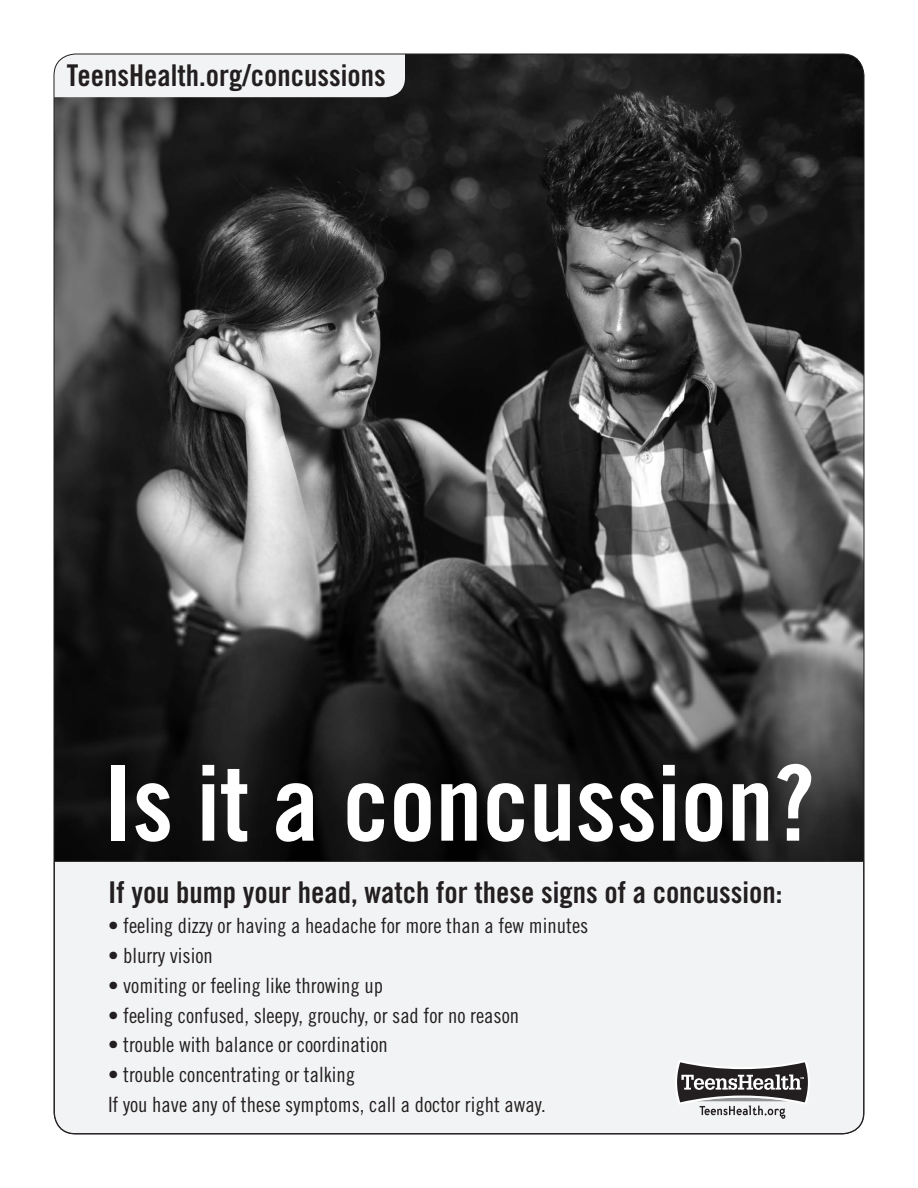
<style>
.page{position:relative;width:918px;height:1188px;background:#fff}
.page>*{position:absolute;margin:0;border:0;box-sizing:border-box;transform-origin:0 0}
.t1{font:105px "Trade Gothic LT Std Bd Cn 20";color:#fff}
.t2{font:30px "Trade Gothic LT Std Bd Cn 20";color:#231f20}
.t3{font:21px "Trade Gothic LT Std Cn 18";color:#231f20}
</style>
<div class="page">
<img style="left:56px;top:54px;width:808px;height:807px">
<div style="left:54px;top:861px;width:810px;height:273px;background:#f2f3f4"></div>
<svg style="left:675px;top:1060px;width:135px;height:59px"></svg>
<div style="left:54px;top:54px;width:351px;height:43px;background:#f2f3f4"></div>
<p class="t2" style="left:67px;top:58px;width:320px">TeensHealth.org/concussions</p>
<p class="t1" style="left:103px;top:739px;width:713px">Is it a concussion?</p>
<p class="t2" style="left:108px;top:874px;width:676px">If you bump your head, watch for these signs of a concussion:</p>
<p class="t3" style="left:108px;top:913px;width:482px">• feeling dizzy or having a headache for more than a few minutes</p>
<p class="t3" style="left:108px;top:943px;width:106px">• blurry vision</p>
<p class="t3" style="left:108px;top:973px;width:277px">• vomiting or feeling like throwing up</p>
<p class="t3" style="left:108px;top:1003px;width:413px">• feeling confused, sleepy, grouchy, or sad for no reason</p>
<p class="t3" style="left:108px;top:1032px;width:281px">• trouble with balance or coordination</p>
<p class="t3" style="left:108px;top:1062px;width:249px">• trouble concentrating or talking</p>
<p class="t3" style="left:108px;top:1092px;width:439px">If you have any of these symptoms, call a doctor right away.</p>
</div>
